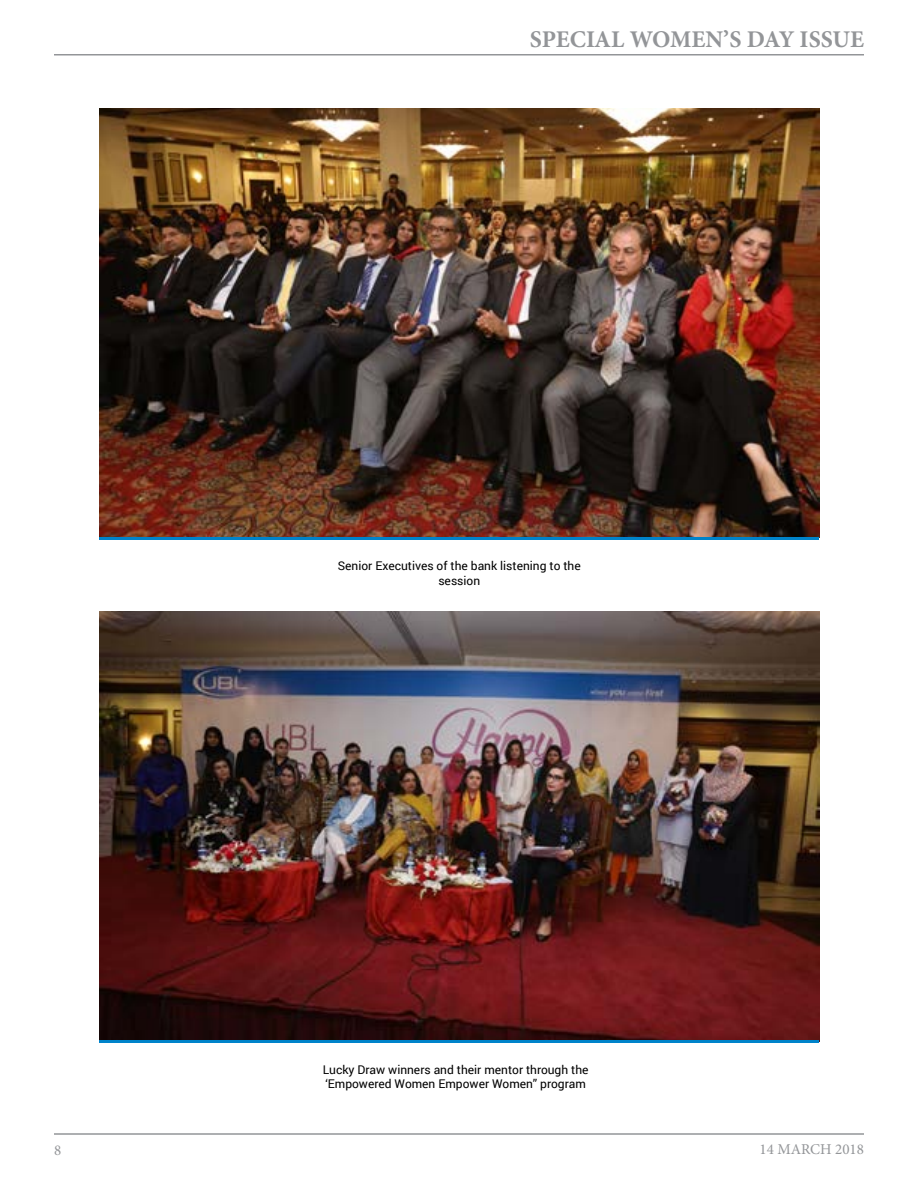
<style>
.page{position:relative;width:918px;height:1188px;background:#fff}
.page>*{position:absolute;margin:0;border:0;box-sizing:border-box;transform-origin:0 0}
.t1{font:700 24px "Minion Pro";letter-spacing:-.005em;color:#939598}
.t2{font:15px "Minion Pro";color:#939598}
.t3{font:12px/14.4px "Roboto";color:#000;text-align:center}
</style>
<div class="page">
<hr style="left:54px;top:1133px;width:810px;height:2px;background:#939598">
<hr style="left:54px;top:54px;width:810px;height:2px;background:#939598">
<img style="left:99px;top:108px;width:720px;height:429px">
<img style="left:99px;top:612px;width:720px;height:428px">
<hr style="left:99px;top:537px;width:720px;height:3px;background:#0083ca">
<hr style="left:99px;top:1040px;width:720px;height:3px;background:#0083ca">
<h1 class="t1" style="left:530px;top:23px;width:336px">SPECIAL WOMEN’S DAY ISSUE</h1>
<p class="t3" style="left:338px;top:558px;width:244px">Senior Executives of the bank listening to the session</p>
<p class="t3" style="left:323px;top:1062px;width:267px;text-align:left">Lucky Draw winners and their mentor through the ‘Empowered Women Empower Women” program</p>
<p class="t2" style="left:54px;top:1140px;width:9px">8</p>
<p class="t2" style="left:760px;top:1139px;width:106px">14 MARCH 2018</p>
</div>
